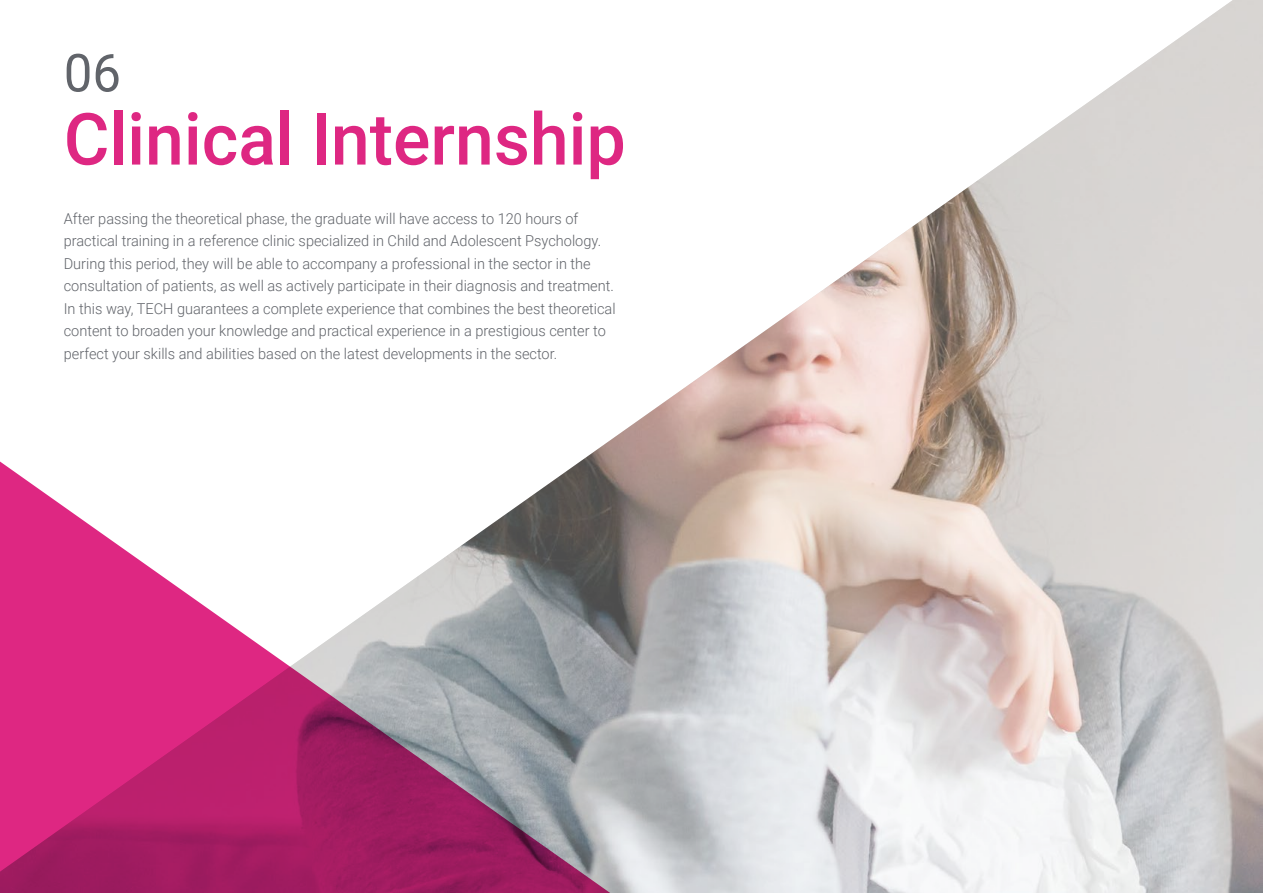
<style>
.page{position:relative;width:1263px;height:893px;background:#fff}
.page>*{position:absolute;margin:0;border:0;box-sizing:border-box;transform-origin:0 0}
.t1{font:500 72px "Roboto";color:#de2782}
.t2{font:52.5px "Roboto";color:#61646a}
.t3{font:300 15px/22.5px "Roboto";color:#61646a}
</style>
<div class="page">
<img style="left:602px;top:0;width:661px;height:893px">
<svg style="left:0;top:446px;width:640px;height:447px"></svg>
<h2 class="t2" style="left:64px;top:36px;width:59px">06</h2>
<h1 class="t1" style="left:64px;top:89px;width:563px">Clinical Internship</h1>
<p class="t3" style="left:64px;top:207px;width:553px">After passing the theoretical phase, the graduate will have access to 120 hours of practical training in a reference clinic specialized in Child and Adolescent Psychology.<br>During this period, they will be able to accompany a professional in the sector in the consultation of patients, as well as actively participate in their diagnosis and treatment.<br>In this way, TECH guarantees a complete experience that combines the best theoretical content to broaden your knowledge and practical experience in a prestigious center to perfect your skills and abilities based on the latest developments in the sector.</p>
</div>
